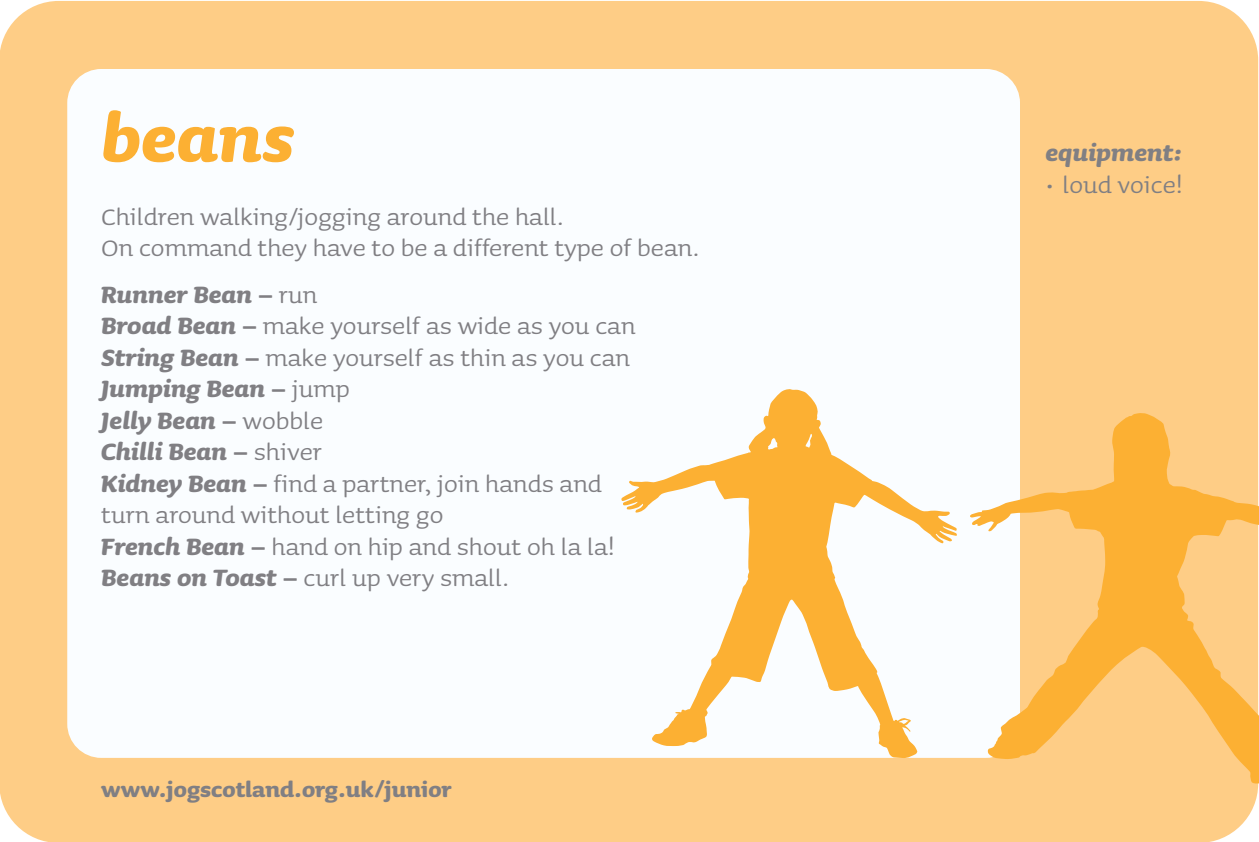
<style>
.page{position:relative;width:1259px;height:842px;background:#fff}
.page>*{position:absolute;margin:0;border:0;box-sizing:border-box;transform-origin:0 0}
.t1{font:italic 700 84px "Sauna";color:#fcb033}
.t2{font:30px/31.5px "Sauna";color:#807f83}
.t3{font:italic 700 30px "Sauna";color:#807f83}
.t4{font:700 27px "Sauna";color:#807f83}
.s1{font-weight:700;font-style:italic}
</style>
<div class="page">
<div style="left:0;top:1px;width:1258px;height:841px;background:#fecd86;border-radius:60px"></div>
<div style="left:67px;top:69px;width:953px;height:689px;background:#fafdff;border-radius:34px"></div>
<svg style="left:621px;top:389px;width:336px;height:369px"></svg>
<svg style="left:970px;top:413px;width:288px;height:386px"></svg>
<h1 class="t1" style="left:101px;top:110px;width:195px">beans</h1>
<p class="t2" style="left:101px;top:199px;width:599px">Children walking/jogging around the hall.<br>On command they have to be a different type of bean.</p>
<p class="t2" style="left:101px;top:277px;width:536px"><span class="s1">Runner Bean –</span> run<br><span class="s1">Broad Bean –</span> make yourself as wide as you can<br><span class="s1">String Bean –</span> make yourself as thin as you can<br><span class="s1">Jumping Bean –</span> jump<br><span class="s1">Jelly Bean –</span> wobble<br><span class="s1">Chilli Bean –</span> shiver<br><span class="s1">Kidney Bean –</span> find a partner, join hands and turn around without letting go<br><span class="s1">French Bean –</span> hand on hip and shout oh la la!<br><span class="s1">Beans on Toast –</span> curl up very small.</p>
<p class="t4" style="left:101px;top:780px;width:352px">www.jogscotland.org.uk/junior</p>
<p class="t3" style="left:1045px;top:143px;width:138px">equipment:</p>
<p class="t2" style="left:1045px;top:166px;width:139px">• loud voice!</p>
</div>
